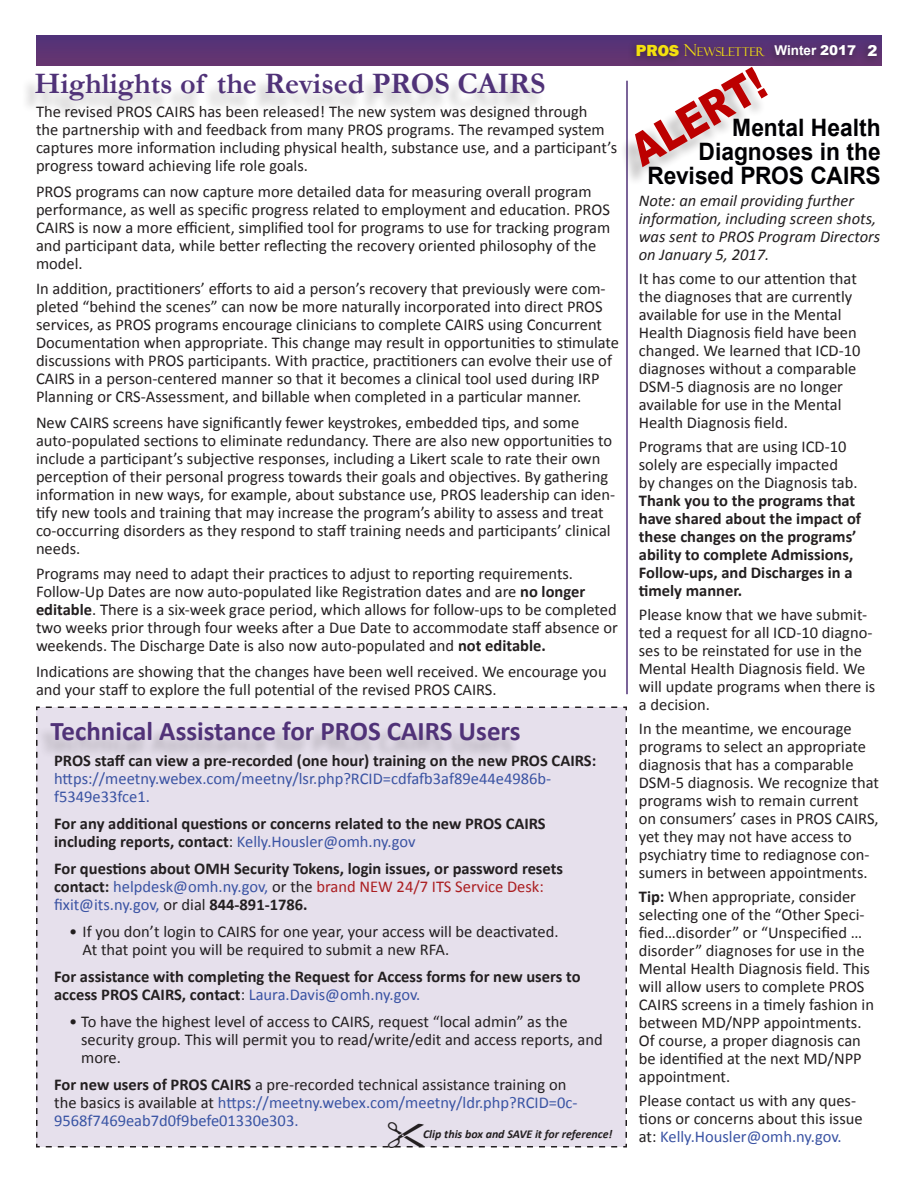
<style>
.page{position:relative;width:918px;height:1188px;background:#fff}
.page>*{position:absolute;margin:0;border:0;box-sizing:border-box;transform-origin:0 0}
.t1{font:900 45px "Arial";color:#bc0000;scale:.82 1}
.t2{font:700 30px "Garamond";color:#503278}
.t3{font:700 27px "Calibri";color:#503278}
.t4{font:700 24px "Arial";color:#000003;scale:.95 1}
.t5{font:16.5px/18px "Calibri";color:#231f20}
.t6{font:700 16.5px/18px "Calibri";color:#231f20}
.t7{font:16.5px/18px "Calibri";color:#3a53a3}
.t8{font:16.5px/18px "Calibri";color:#3954a4}
.t9{font:italic 16.5px/18px "Calibri";color:#231f20}
.t10{font:italic 700 12px "Calibri";color:#231f20}
.t11{font:12px "Felix Titling";color:#f3e00e}
.s1{font-weight:700}
.s2{font-weight:700;color:#231f20}
.s3{font-weight:400}
.s4{font-weight:400;color:#3a53a3}
.s5{color:#231f20}
.s6{color:#ab1e21}
.s7{font-family:"Franklin Gothic";font-weight:800;font-size:16.5px}
.s8{font-size:16.5px}
.s9{font-family:"Arial";font-weight:700;font-size:13.5px;color:#fff}
.s10{font-family:"Arial";font-weight:900;font-size:13.5px;color:#fff}
.s11{font-family:"Arial";font-weight:900;font-size:15px;color:#fff}
.s12{color:#3a53a3}
</style>
<div class="page">
<div style="left:36px;top:36px;width:846px;height:29px;background:#5c3374"></div>
<div style="left:858px;top:40px;width:25px;height:26px;background:#231f20;opacity:.55"></div>
<div style="left:627px;top:38px;width:143px;height:28px;background:#231f20;opacity:.55"></div>
<div style="left:765px;top:40px;width:96px;height:26px;background:#231f20;opacity:.55"></div>
<div style="left:36px;top:706px;width:591px;height:442px;background:#e6e0ec"></div>
<div style="left:20px;top:77px;width:524px;height:44px;background:#231f20;opacity:.25"></div>
<hr style="left:626px;top:81px;width:2px;height:613px;background:#503278">
<div style="left:34px;top:725px;width:485px;height:36px;background:#231f20;opacity:.25"></div>
<div style="left:619px;top:72px;width:147px;height:114px;background:#231f20;opacity:.25"></div>
<div style="left:46px;top:1122px;width:574px;height:26px;background:#e6e0ec"></div>
<p class="t2" style="left:34px;top:63px;width:512px">Highlights of the Revised PROS CAIRS</p>
<p class="t5" style="left:36px;top:103px;width:583px">The revised PROS CAIRS has been released! The new system was designed through<br>the partnership with and feedback from many PROS programs. The revamped system captures more information including physical health, substance use, and a participant’s progress toward achieving life role goals.</p>
<p class="t5" style="left:36px;top:182px;width:576px">PROS programs can now capture more detailed data for measuring overall program performance, as well as specific progress related to employment and education. PROS CAIRS is now a more efficient, simplified tool for programs to use for tracking program and participant data, while better reflecting the recovery oriented philosophy of the model.</p>
<p class="t5" style="left:36px;top:280px;width:585px">In addition, practitioners’ efforts to aid a person’s recovery that previously were com&shy;pleted “behind the scenes” can now be more naturally incorporated into direct PROS services, as PROS programs encourage clinicians to complete CAIRS using Concurrent Documentation when appropriate. This change may result in opportunities to stimulate discussions with PROS participants. With practice, practitioners can evolve their use of CAIRS in a person-centered manner so that it becomes a clinical tool used during IRP Planning or CRS-Assessment, and billable when completed in a particular manner.</p>
<p class="t5" style="left:36px;top:413px;width:581px">New CAIRS screens have significantly fewer keystrokes, embedded tips, and some auto-populated sections to eliminate redundancy. There are also new opportunities to include a participant’s subjective responses, including a Likert scale to rate their own perception of their personal progress towards their goals and objectives. By gathering information in new ways, for example, about substance use, PROS leadership can iden&shy;tify new tools and training that may increase the program’s ability to assess and treat co-occurring disorders as they respond to staff training needs and participants’ clinical needs.</p>
<p class="t5" style="left:36px;top:565px;width:583px">Programs may need to adapt their practices to adjust to reporting requirements.<br>Follow-Up Dates are now auto-populated like Registration dates and are <span class="s1">no longer editable</span>. There is a six-week grace period, which allows for follow-ups to be completed two weeks prior through four weeks after a Due Date to accommodate staff absence or weekends. The Discharge Date is also now auto-populated and <span class="s1">not editable.</span></p>
<p class="t5" style="left:36px;top:662px;width:572px">Indications are showing that the changes have been well received. We encourage you and your staff to explore the full potential of the revised PROS CAIRS.</p>
<p class="t3" style="left:51px;top:713px;width:472px">Technical Assistance for PROS CAIRS Users</p>
<p class="t7" style="left:54px;top:752px;width:544px"><span class="s2">PROS staff can view a pre-recorded (one hour) training on the new PROS CAIRS: </span>https://meetny.webex.com/meetny/lsr.php?RCID=cdfafb3af89e44e4986b&shy;f5349e33fce1.</p>
<p class="t6" style="left:54px;top:814px;width:493px">For any additional questions or concerns related to the new PROS CAIRS including reports, contact<span class="s3">:</span> <span class="s4">Kelly.Housler@omh.ny.gov</span></p>
<p class="t6" style="left:54px;top:859px;width:510px">For questions about OMH Security Tokens, login issues, or password resets</p>
<p class="t7" style="left:54px;top:878px;width:491px"><span class="s2">contact:</span> helpdesk@omh.ny.gov, <span class="s5">or the</span> <span class="s6">brand NEW 24/7 ITS Service Desk: </span>fixit@its.ny.gov, <span class="s5">or dial</span> <span class="s2">844-891-1786.</span></p>
<p class="t5" style="left:83px;top:923px;width:477px;text-indent:-14px">• If you don’t login to CAIRS for one year, your access will be deactivated.<br>At that point you will be required to submit a new RFA.</p>
<p class="t6" style="left:54px;top:967px;width:528px">For assistance with completing the Request for Access forms for new users to access PROS CAIRS, contact<span class="s3">:</span> <span class="s4">Laura.Davis@omh.ny.gov.</span></p>
<p class="t5" style="left:81px;top:1013px;width:523px;text-indent:-12px">• To have the highest level of access to CAIRS, request “local admin” as the security group. This will permit you to read/write/edit and access reports, and more.</p>
<p class="t8" style="left:54px;top:1076px;width:525px"><span class="s2">For new users of PROS CAIRS</span> <span class="s5">a pre-recorded technical assistance training on the basics is available at</span> https://meetny.webex.com/meetny/ldr.php?RCID=0c-<br>9568f7469eab7d0f9befe01330e303.</p>
<p class="t10" style="left:423px;top:1126px;width:191px">Clip this box and SAVE it for reference!</p>
<p class="t11" style="left:636px;top:44px;width:243px"><span class="s7">PROS</span> <span class="s8">N</span>EWSLETTER <span class="s9">Winter</span> <span class="s10">2017</span> <span class="s11">2</span></p>
<p class="t1" style="left:618px;top:125px;width:181px;rotate:-30deg">ALERT!</p>
<p class="t4" style="left:732px;top:112px;width:158px">Mental Health</p>
<p class="t4" style="left:699px;top:136px;width:193px">Diagnoses in the</p>
<p class="t4" style="left:648px;top:160px;width:247px">Revised PROS CAIRS</p>
<p class="t9" style="left:639px;top:191px;width:243px">Note: an email providing further information, including screen shots, was sent to PROS Program Directors on January 5, 2017.</p>
<p class="t5" style="left:639px;top:270px;width:223px">It has come to our attention that the diagnoses that are currently available for use in the Mental<br>Health Diagnosis field have been changed. We learned that ICD-10 diagnoses without a comparable<br>DSM-5 diagnosis are no longer available for use in the Mental<br>Health Diagnosis field.</p>
<p class="t6" style="left:639px;top:438px;width:224px"><span class="s3">Programs that are using ICD-10 solely are especially impacted<br>by changes on the Diagnosis tab.<br></span>Thank you to the programs that have shared about the impact of these changes on the programs’ ability to complete Admissions,<br>Follow-ups, and Discharges in a timely manner.</p>
<p class="t5" style="left:639px;top:606px;width:238px">Please know that we have submit&shy;ted a request for all ICD-10 diagno&shy;ses to be reinstated for use in the<br>Mental Health Diagnosis field. We will update programs when there is a decision.</p>
<p class="t5" style="left:639px;top:720px;width:242px">In the meantime, we encourage programs to select an appropriate diagnosis that has a comparable<br>DSM-5 diagnosis. We recognize that programs wish to remain current on consumers’ cases in PROS CAIRS, yet they may not have access to psychiatry time to rediagnose con&shy;sumers in between appointments.</p>
<p class="t5" style="left:639px;top:888px;width:237px"><span class="s1">Tip:</span> When appropriate, consider selecting one of the “Other Speci&shy;fied…disorder” or “Unspecified … disorder” diagnoses for use in the<br>Mental Health Diagnosis field. This will allow users to complete PROS<br>CAIRS screens in a timely fashion in between MD/NPP appointments.<br>Of course, a proper diagnosis can be identified at the next MD/NPP appointment.</p>
<p class="t5" style="left:639px;top:1092px;width:225px">Please contact us with any ques&shy;tions or concerns about this issue at: <span class="s12">Kelly.Housler@omh.ny.gov.</span></p>
</div>
